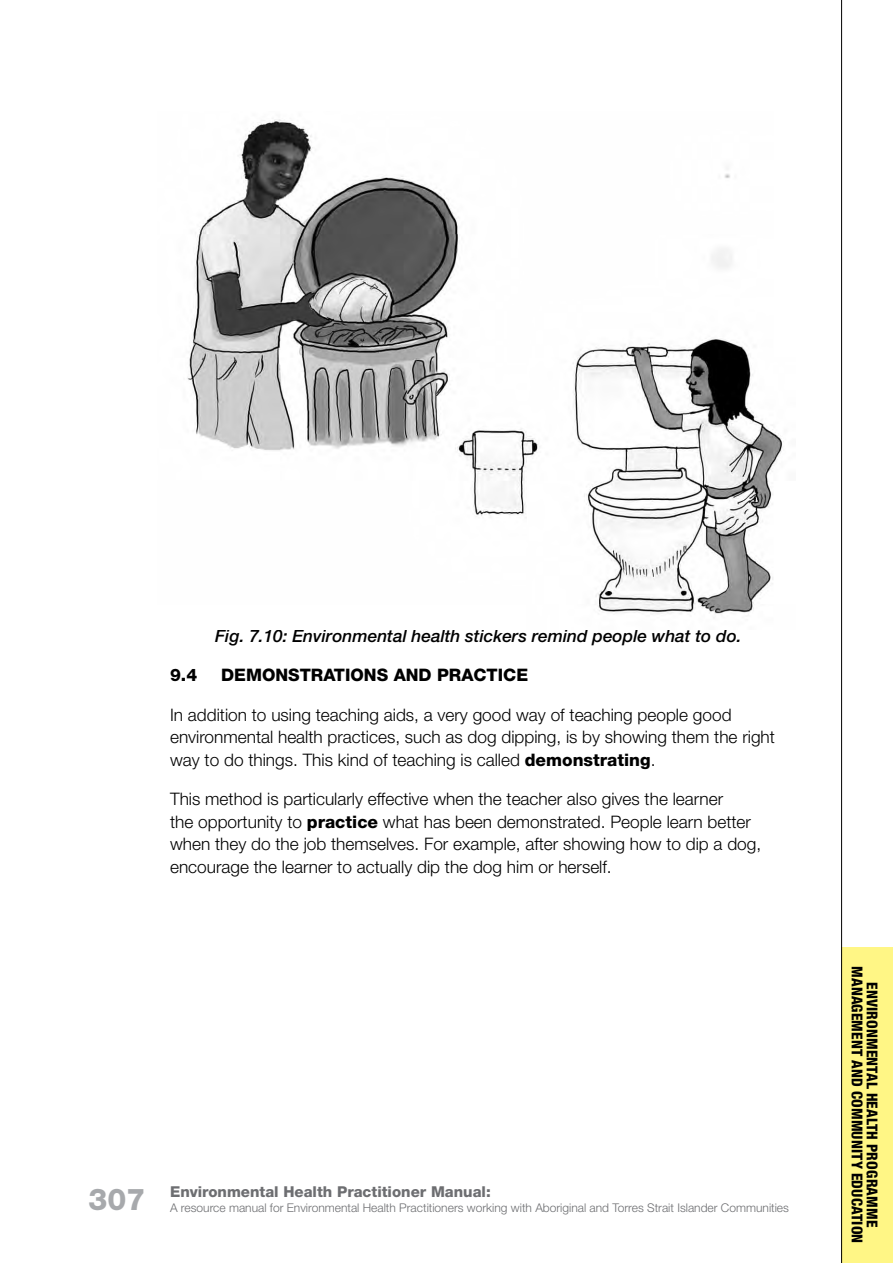
<style>
.page{position:relative;width:893px;height:1263px;background:#fff}
.page>*{position:absolute;margin:0;border:0;box-sizing:border-box;transform-origin:0 0}
.t1{font:800 30px "Helvetica Neue LT Std";color:#a7a9ac}
.t2{font:300 17.25px/22.5px "Helvetica Neue LT Std";color:#000}
.t3{font:italic 500 17.25px "Helvetica Neue LT Std";color:#000}
.t4{font:800 17.25px "Helvetica Neue LT Std";color:#000}
.t5{font:800 condensed 15px/15px "Helvetica Neue LT Std";letter-spacing:.01em;color:#000;text-align:center}
.t6{font:800 15px "Helvetica Neue LT Std";color:#6d6e71}
.t7{font:300 12px "Helvetica Neue LT Std";color:#6d6e71}
.s1{font-weight:800}
</style>
<div class="page">
<div style="left:842px;top:947px;width:51px;height:316px;background:#fff685"></div>
<hr style="left:841px;top:0;width:1px;height:1263px;background:#000">
<img style="left:187px;top:119px;width:597px;height:495px">
<p class="t3" style="left:215px;top:625px;width:528px">Fig. 7.10: Environmental health stickers remind people what to do.</p>
<p class="t4" style="left:170px;top:665px;width:360px">9.4 DEMONSTRATIONS AND PRACTICE</p>
<p class="t2" style="left:170px;top:703px;width:606px">In addition to using teaching aids, a very good way of teaching people good environmental health practices, such as dog dipping, is by showing them the right way to do things. This kind of teaching is called <span class="s1">demonstrating</span>.</p>
<p class="t2" style="left:170px;top:787px;width:593px">This method is particularly effective when the teacher also gives the learner<br>the opportunity to <span class="s1">practice</span> what has been demonstrated. People learn better when they do the job themselves. For example, after showing how to dip a dog, encourage the learner to actually dip the dog him or herself.</p>
<h1 class="t1" style="left:89px;top:1181px;width:58px">307</h1>
<p class="t6" style="left:170px;top:1183px;width:322px">Environmental Health Practitioner Manual:</p>
<p class="t7" style="left:170px;top:1200px;width:620px">A resource manual for Environmental Health Practitioners working with Aboriginal and Torres Strait Islander Communities</p>
<p class="t5" style="left:880px;top:966px;width:277px;rotate:90deg">environmental health programme managementandcommunity education</p>
</div>
